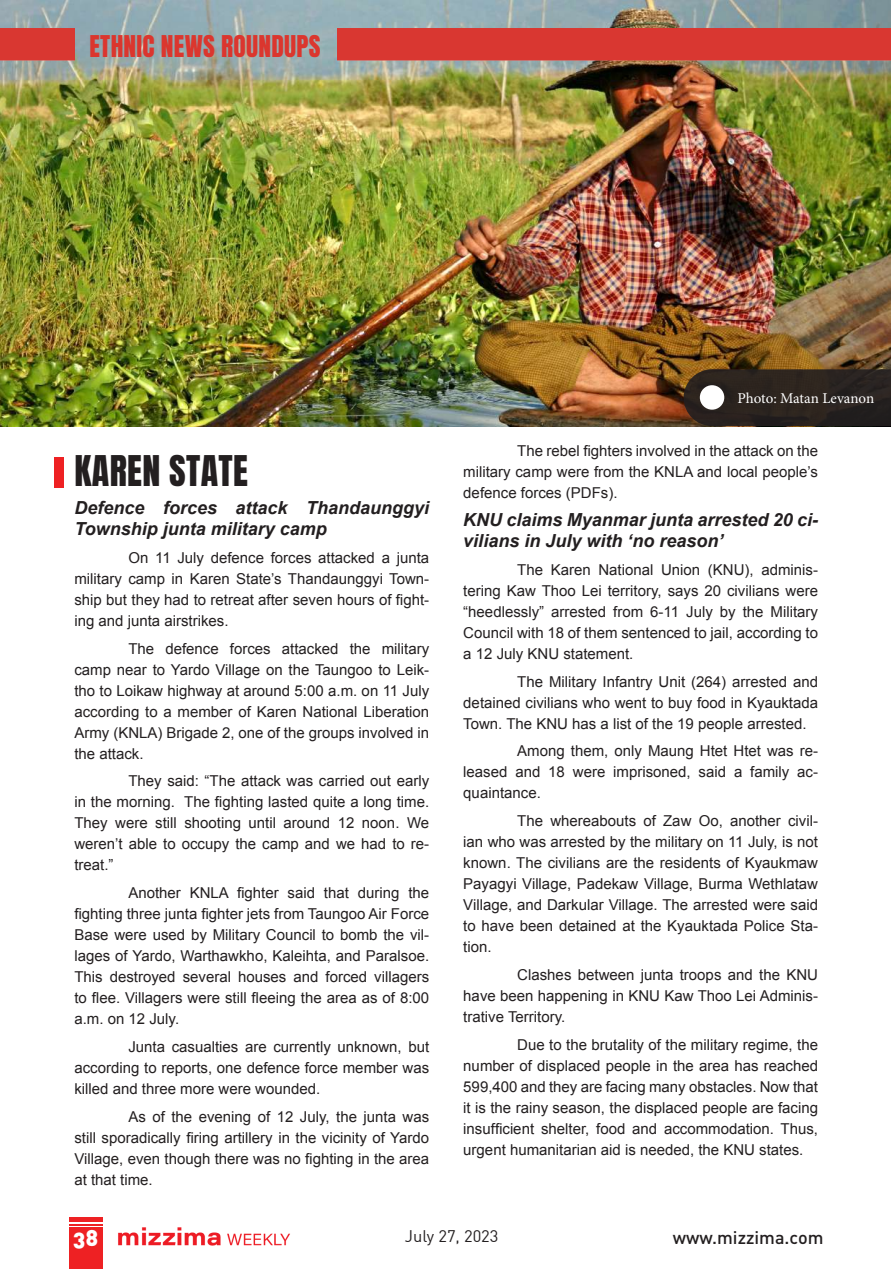
<style>
.page{position:relative;width:891px;height:1269px;background:#fff}
.page>*{position:absolute;margin:0;border:0;box-sizing:border-box;transform-origin:0 0}
.t1{font:36px "Anton";letter-spacing:.01em;color:#231f20}
.t2{font:25.5px "Anton";letter-spacing:.01em;color:#db362e}
.t3{font:22.5px "DIN Black Alternate";color:#fff}
.t4{font:italic 700 18px/21px "Arial";color:#231f20}
.t5{font:500 18px "DIN";color:#231f20}
.t6{font:16.5px "DIN";color:#231f20}
.t7{font:15px/21px "Arial";color:#231f20;text-align:justify}
.t8{font:15px "Minion Pro";letter-spacing:-.005em;color:#fff}
</style>
<div class="page">
<img style="left:118px;top:1227px;width:172px;height:19px">
<hr style="left:69px;top:1217px;width:33px;height:4px;background:#ee2123">
<hr style="left:69px;top:1224px;width:33px;height:2px;background:#ee2123">
<div style="left:69px;top:1228px;width:33px;height:41px;background:#ee2123"></div>
<img style="left:0;top:0;width:891px;height:426px">
<img style="left:338px;top:29px;width:553px;height:47px">
<img style="left:0;top:29px;width:74px;height:47px">
<div style="left:54px;top:457px;width:9px;height:31px;background:#ee2123"></div>
<svg style="left:684px;top:369px;width:207px;height:57px;background:#2c241e"></svg>
<div style="left:700px;top:385px;width:24px;height:25px;background:#fff;border-radius:50%"></div>
<h2 class="t2" style="left:90px;top:33px;width:233px">ETHNIC NEWS ROUNDUPS</h2>
<h1 class="t1" style="left:75px;top:453px;width:175px">KAREN STATE</h1>
<p class="t4" style="left:74px;top:498px;width:356px">Defence forces attack Thandaunggyi<br>Township junta military camp</p>
<p class="t7" style="left:74px;top:547px;width:356px;text-indent:54px">On 11 July defence forces attacked a junta military camp in Karen State’s Thandaunggyi Town&shy;ship but they had to retreat after seven hours of fight&shy;ing and junta airstrikes.</p>
<p class="t7" style="left:74px;top:638px;width:356px;text-indent:54px">The defence forces attacked the military camp near to Yardo Village on the Taungoo to Leik&shy;tho to Loikaw highway at around 5:00 a.m. on 11 July according to a member of Karen National Liberation Army (KNLA) Brigade 2, one of the groups involved in the attack.</p>
<p class="t7" style="left:74px;top:771px;width:356px;text-indent:54px">They said: “The attack was carried out early in the morning. The fighting lasted quite a long time.<br>They were still shooting until around 12 noon. We weren’t able to occupy the camp and we had to re&shy;treat.”</p>
<p class="t7" style="left:74px;top:883px;width:356px;text-indent:54px">Another KNLA fighter said that during the fighting three junta fighter jets from Taungoo Air Force Base were used by Military Council to bomb the vil&shy;lages of Yardo, Warthawkho, Kaleihta, and Paralsoe.<br>This destroyed several houses and forced villagers to flee. Villagers were still fleeing the area as of 8:00 a.m. on 12 July.</p>
<p class="t7" style="left:74px;top:1036px;width:356px;text-indent:54px">Junta casualties are currently unknown, but according to reports, one defence force member was killed and three more were wounded.</p>
<p class="t7" style="left:74px;top:1106px;width:356px;text-indent:54px">As of the evening of 12 July, the junta was still sporadically firing artillery in the vicinity of Yardo Village, even though there was no fighting in the area at that time.</p>
<p class="t8" style="left:737px;top:388px;width:138px">Photo: Matan Levanon</p>
<p class="t7" style="left:463px;top:441px;width:356px;text-indent:54px">The rebel fighters involved in the attack on the military camp were from the KNLA and local people’s defence forces (PDFs).</p>
<p class="t4" style="left:463px;top:510px;width:356px">KNU claims Myanmar junta arrested 20 ci&shy;vilians in July with ‘no reason’</p>
<p class="t7" style="left:463px;top:559px;width:356px;text-indent:54px">The Karen National Union (KNU), adminis&shy;tering Kaw Thoo Lei territory, says 20 civilians were “heedlessly” arrested from 6-11 July by the Military Council with 18 of them sentenced to jail, according to a 12 July KNU statement.</p>
<p class="t7" style="left:463px;top:671px;width:356px;text-indent:54px">The Military Infantry Unit (264) arrested and detained civilians who went to buy food in Kyauktada Town. The KNU has a list of the 19 people arrested.</p>
<p class="t7" style="left:463px;top:741px;width:356px;text-indent:54px">Among them, only Maung Htet Htet was re&shy;leased and 18 were imprisoned, said a family ac&shy;quaintance.</p>
<p class="t7" style="left:463px;top:811px;width:356px;text-indent:54px">The whereabouts of Zaw Oo, another civil&shy;ian who was arrested by the military on 11 July, is not known. The civilians are the residents of Kyaukmaw Payagyi Village, Padekaw Village, Burma Wethlataw Village, and Darkular Village. The arrested were said to have been detained at the Kyauktada Police Sta&shy;tion.</p>
<p class="t7" style="left:463px;top:964px;width:356px;text-indent:54px">Clashes between junta troops and the KNU have been happening in KNU Kaw Thoo Lei Adminis&shy;trative Territory.</p>
<p class="t7" style="left:463px;top:1034px;width:356px;text-indent:54px">Due to the brutality of the military regime, the number of displaced people in the area has reached 599,400 and they are facing many obstacles. Now that it is the rainy season, the displaced people are facing insufficient shelter, food and accommodation. Thus, urgent humanitarian aid is needed, the KNU states.</p>
<h3 class="t3" style="left:73px;top:1223px;width:27px">38</h3>
<p class="t6" style="left:405px;top:1226px;width:95px">July 27, 2023</p>
<p class="t5" style="left:673px;top:1226px;width:152px">www.mizzima.com</p>
</div>
